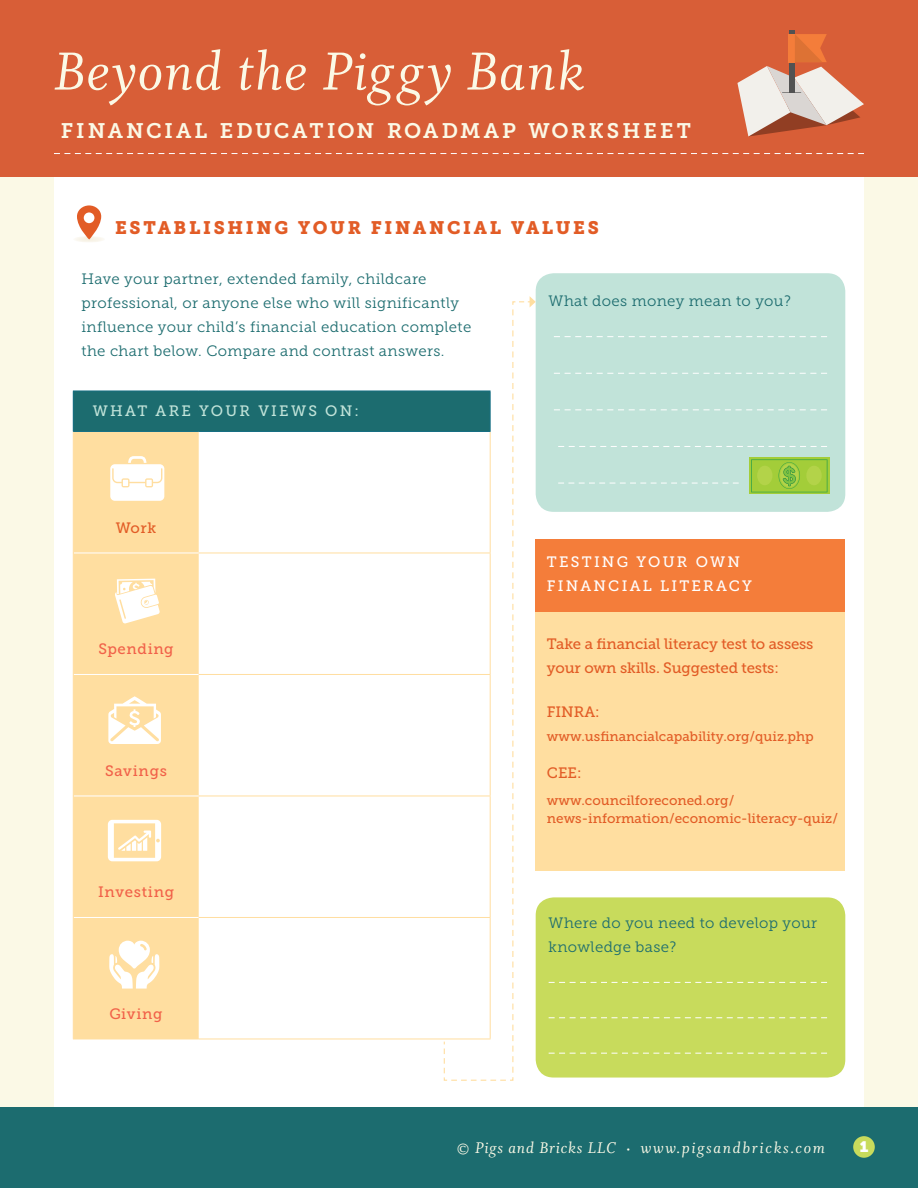
<style>
.page{position:relative;width:918px;height:1188px;background:#fbf9e6}
.page>*{position:absolute;margin:0;border:0;box-sizing:border-box;transform-origin:0 0}
.t1{font:60px "Whitman Italic Os F";letter-spacing:.02em;color:#fbf9e6}
.t2{font:21px "Museo Slab 700";letter-spacing:.14em;color:#fbf9e6}
.t3{font:18px "Museo Slab 900";letter-spacing:.15em;color:#e25c26}
.t4{font:17.25px "Whitman Italic Os F";letter-spacing:.1em;color:#fbf9e6}
.t5{font:15px/24px "Museo Slab 300";letter-spacing:.025em;color:#1c6c6f}
.t6{font:15px/24px "Museo Slab 500";letter-spacing:-.01em;color:#e25c26}
.t7{font:15px/24px "Museo Slab 500";letter-spacing:.15em;color:#fff}
.t8{font:15px "Museo Slab 500";letter-spacing:.05em;color:#f16149}
.t9{font:15px "Museo Slab 500";letter-spacing:.15em;color:#c1e3d9}
.t10{font:15px "Museo Slab";color:#fff}
.t11{font:13.5px/18px "Museo Slab 500";color:#e25c26}
.s1{font-size:11.25px}
</style>
<div class="page">
<div style="left:54px;top:151px;width:810px;height:985px;background:#fff;border-radius:18px"></div>
<div style="left:0;top:1107px;width:918px;height:81px;background:#1c6c6f"></div>
<div style="left:0;top:0;width:918px;height:177px;background:#d85e37"></div>
<div style="left:853px;top:1136px;width:22px;height:22px;background:#c8db5c;border-radius:50%"></div>
<div style="left:536px;top:273px;width:309px;height:239px;background:#c1e3d9;border-radius:18px"></div>
<div style="left:536px;top:897px;width:309px;height:181px;background:#c8db5c;border-radius:18px"></div>
<div style="left:536px;top:539px;width:309px;height:331px;background:#ffdea0"></div>
<svg style="left:549px;top:982px;width:278px;height:1px"></svg>
<svg style="left:554px;top:336px;width:273px;height:1px"></svg>
<svg style="left:549px;top:1017px;width:278px;height:1px"></svg>
<svg style="left:554px;top:373px;width:273px;height:1px"></svg>
<svg style="left:549px;top:1053px;width:278px;height:1px"></svg>
<svg style="left:554px;top:409px;width:273px;height:1px"></svg>
<svg style="left:54px;top:153px;width:810px;height:1px"></svg>
<svg style="left:558px;top:446px;width:269px;height:1px"></svg>
<svg style="left:558px;top:483px;width:181px;height:1px"></svg>
<div style="left:536px;top:539px;width:309px;height:72px;background:#f47d3a"></div>
<div style="left:789px;top:30px;width:5px;height:63px;background:#525252"></div>
<svg style="left:737px;top:34px;width:127px;height:103px"></svg>
<div style="left:73px;top:391px;width:417px;height:40px;background:#1c6c6f"></div>
<div style="left:74px;top:432px;width:125px;height:607px;background:#ffdea0"></div>
<hr style="left:74px;top:674px;width:125px;height:1px;background:#fff">
<hr style="left:74px;top:796px;width:125px;height:1px;background:#fff">
<hr style="left:74px;top:553px;width:125px;height:1px;background:#fff">
<hr style="left:74px;top:917px;width:125px;height:1px;background:#fff">
<hr style="left:199px;top:1039px;width:292px;height:1px;background:#ffdea0">
<hr style="left:199px;top:553px;width:292px;height:1px;background:#ffdea0">
<hr style="left:199px;top:674px;width:292px;height:1px;background:#ffdea0">
<hr style="left:199px;top:796px;width:292px;height:1px;background:#ffdea0">
<hr style="left:199px;top:917px;width:292px;height:1px;background:#ffdea0">
<hr style="left:73px;top:391px;width:126px;height:1px;background:#177084">
<hr style="left:73px;top:391px;width:1px;height:40px;background:#177084">
<hr style="left:199px;top:391px;width:292px;height:1px;background:#177084">
<hr style="left:73px;top:431px;width:126px;height:1px;background:#177084">
<hr style="left:199px;top:431px;width:292px;height:1px;background:#177084">
<hr style="left:73px;top:432px;width:1px;height:121px;background:#ffdea0">
<hr style="left:73px;top:553px;width:1px;height:121px;background:#ffdea0">
<hr style="left:73px;top:674px;width:1px;height:122px;background:#ffdea0">
<hr style="left:73px;top:796px;width:1px;height:121px;background:#ffdea0">
<hr style="left:73px;top:917px;width:1px;height:122px;background:#ffdea0">
<hr style="left:73px;top:1039px;width:126px;height:1px;background:#ffdea0">
<svg style="left:110px;top:456px;width:54px;height:45px"></svg>
<svg style="left:115px;top:579px;width:45px;height:45px"></svg>
<svg style="left:109px;top:941px;width:50px;height:48px"></svg>
<svg style="left:108px;top:820px;width:53px;height:41px"></svg>
<svg style="left:108px;top:696px;width:53px;height:48px"></svg>
<div style="left:749px;top:458px;width:80px;height:36px;background:linear-gradient(to right,#73bb3f,#76bc3f)"></div>
<svg style="left:751px;top:459px;width:77px;height:33px;background:#9bc93e"></svg>
<div style="left:73px;top:236px;width:32px;height:7px;background:#f9f6ee;border-radius:50%"></div>
<svg style="left:77px;top:205px;width:24px;height:35px"></svg>
<svg style="left:443px;top:301px;width:87px;height:780px"></svg>
<svg style="left:519px;top:296px;width:17px;height:11px"></svg>
<h1 class="t1" style="left:54px;top:38px;width:532px">Beyond the Piggy Bank</h1>
<h2 class="t2" style="left:61px;top:118px;width:632px">FINANCIAL EDUCATION ROADMAP WORKSHEET</h2>
<p class="t3" style="left:115px;top:217px;width:485px">ESTABLISHING YOUR FINANCIAL VALUES</p>
<p class="t5" style="left:82px;top:267px;width:391px">Have your partner, extended family, childcare professional, or anyone else who will significantly influence your child’s financial education complete the chart below. Compare and contrast answers.</p>
<p class="t9" style="left:93px;top:402px;width:268px">WHAT ARE YOUR VIEWS ON:</p>
<p class="t6" style="left:116px;top:516px;width:42px">Work</p>
<p class="t8" style="left:99px;top:641px;width:77px">Spending</p>
<p class="t8" style="left:105px;top:762px;width:63px">Savings</p>
<p class="t8" style="left:98px;top:884px;width:78px">Investing</p>
<p class="t8" style="left:110px;top:1005px;width:55px">Giving</p>
<p class="t5" style="left:549px;top:289px;width:244px">What does money mean to you?</p>
<p class="t7" style="left:547px;top:550px;width:207px">TESTING YOUR OWN<br>FINANCIAL LITERACY</p>
<p class="t6" style="left:547px;top:631px;width:268px">Take a financial literacy test to assess your own skills. Suggested tests:</p>
<p class="t6" style="left:547px;top:700px;width:54px">FINRA:</p>
<p class="t11" style="left:547px;top:727px;width:268px">www.usfinancialcapability.org/quiz.php</p>
<p class="t6" style="left:547px;top:761px;width:36px">CEE:</p>
<p class="t11" style="left:547px;top:792px;width:293px">www.councilforeconed.org/ news-information/economic-literacy-quiz/</p>
<p class="t5" style="left:549px;top:911px;width:270px">Where do you need to develop your knowledge base?</p>
<p class="t4" style="left:457px;top:1138px;width:370px">© Pigs and Bricks LLC <span class="s1">•</span> www.pigsandbricks.com</p>
<p class="t10" style="left:860px;top:1138px;width:10px">1</p>
</div>
